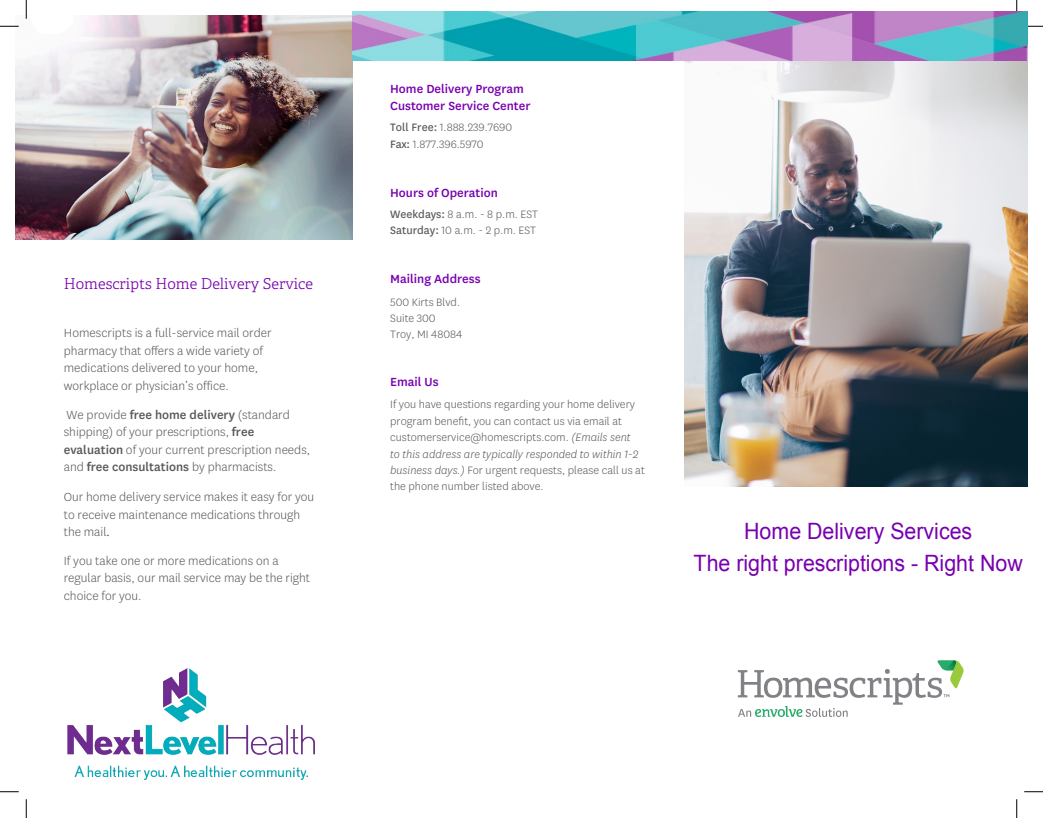
<style>
.page{position:relative;width:1043px;height:818px;background:#fff}
.page>*{position:absolute;margin:0;border:0;box-sizing:border-box;transform-origin:0 0}
.t1{font:22.5px/31.5px "Arial";color:#7800af;text-align:center;scale:.95 1}
.Body_Copy{font:300 15px "Adelle";color:#7800af}
.Body_Copy-2{font:300 13.75px/17.5px "Centene Sans";color:#57585a}
.t2{font:500 13.75px/16.5px "Centene Sans";color:#7800af}
.t3{font:300 12.5px/16.2px "Centene Sans";color:#57585a}
.s1{font-weight:500}
.s2{font-family:"Minion Pro";font-weight:400}
.s3{font-weight:400}
.s4{font-style:italic}
</style>
<div class="page">
<img style="left:15px;top:15px;width:337px;height:225px">
<svg style="left:737px;top:660px;width:226px;height:57px"></svg>
<img style="left:684px;top:46px;width:344px;height:440px">
<svg style="left:0;top:25px;width:19px;height:2px"></svg>
<svg style="left:1027px;top:25px;width:15px;height:2px"></svg>
<svg style="left:0;top:791px;width:19px;height:1px"></svg>
<svg style="left:1024px;top:791px;width:18px;height:1px"></svg>
<svg style="left:25px;top:0;width:2px;height:19px"></svg>
<svg style="left:25px;top:799px;width:2px;height:19px"></svg>
<svg style="left:1016px;top:799px;width:1px;height:19px"></svg>
<img style="left:353px;top:11px;width:674px;height:50px">
<img style="left:67px;top:668px;width:247px;height:111px">
<p class="Body_Copy" style="left:64px;top:274px;width:251px">Homescripts Home Delivery Service</p>
<p class="Body_Copy-2" style="left:64px;top:324px;width:209px">Homescripts is a full-service mail order pharmacy that offers a wide variety of medications delivered to your home, workplace or physician’s office.</p>
<p class="Body_Copy-2" style="left:64px;top:406px;width:248px">We provide <span class="s1">free home delivery</span> (standard shipping) of your prescriptions, <span class="s1">free evaluation</span> of your current prescription needs, and <span class="s1">free consultations</span> by pharmacists.</p>
<p class="Body_Copy-2" style="left:64px;top:488px;width:252px">Our home delivery service makes it easy for you to receive maintenance medications through the mail<span class="s2">.</span></p>
<p class="Body_Copy-2" style="left:64px;top:552px;width:248px">If you take one or more medications on a regular basis, our mail service may be the right choice for you.</p>
<p class="t2" style="left:390px;top:81px;width:142px">Home Delivery Program<br>Customer Service Center</p>
<p class="t3" style="left:390px;top:119px;width:123px"><span class="s3">Toll Free:</span> 1.888.239.7690<br><span class="s3">Fax:</span> 1.877.396.5970</p>
<p class="t2" style="left:390px;top:184px;width:109px">Hours of Operation</p>
<p class="t3" style="left:390px;top:206px;width:149px"><span class="s3">Weekdays:</span> 8 a.m. - 8 p.m. EST<br><span class="s3">Saturday:</span> 10 a.m. - 2 p.m. EST</p>
<p class="t2" style="left:390px;top:270px;width:92px">Mailing Address</p>
<p class="t3" style="left:390px;top:294px;width:73px">500 Kirts Blvd.<br>Suite 300<br>Troy, MI 48084</p>
<p class="t2" style="left:390px;top:373px;width:50px">Email Us</p>
<p class="t3" style="left:390px;top:396px;width:250px;line-height:16.6px">If you have questions regarding your home delivery program benefit, you can contact us via email at customerservice@homescripts.com. <span class="s4">(Emails sent to this address are typically responded to within 1-2</span></p>
<p class="t3" style="left:390px;top:461px;width:256px"><span class="s4">business days.)</span> For urgent requests, please call us at the phone number listed above.</p>
<h1 class="t1" style="left:693px;top:515px;width:348px">Home Delivery Services<br>The right prescriptions - Right Now</h1>
</div>
